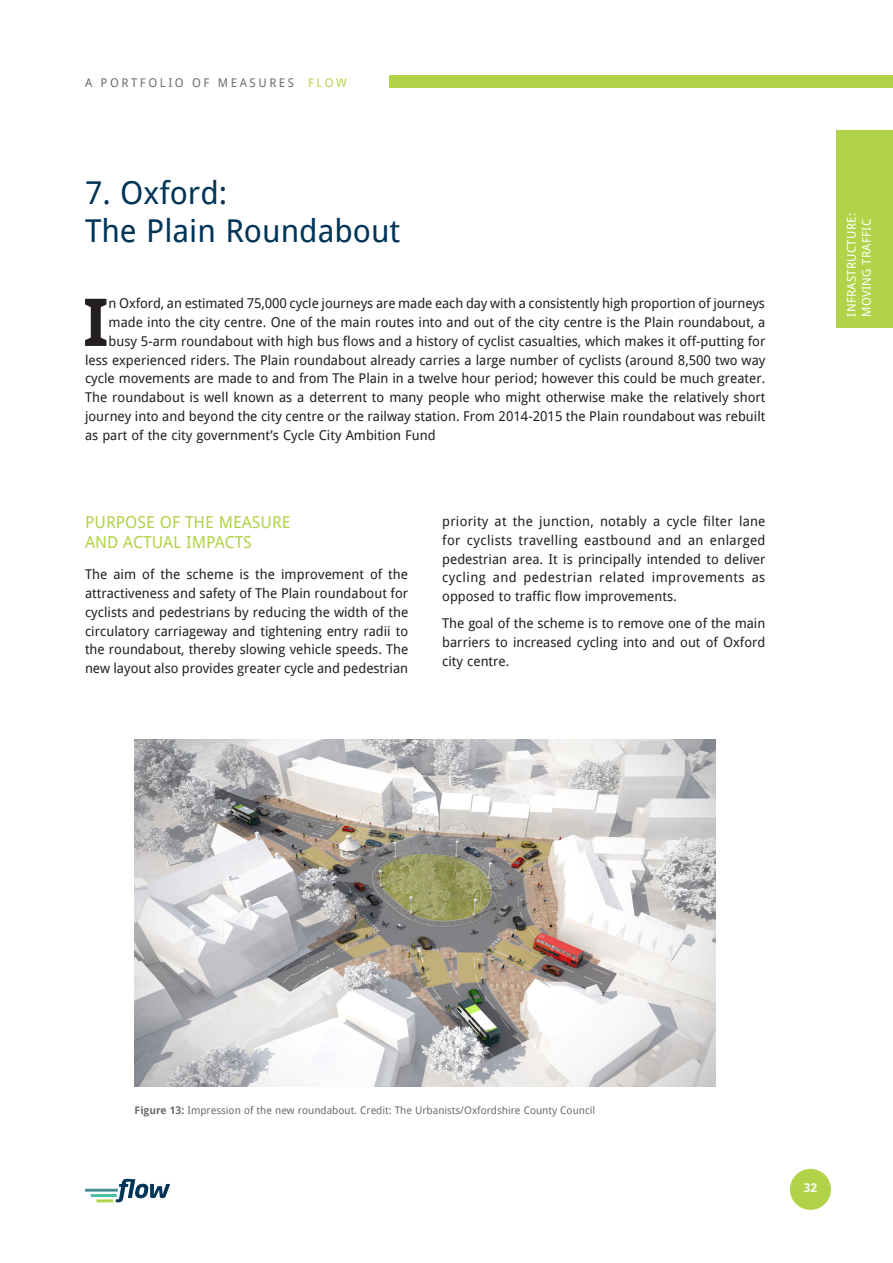
<style>
.page{position:relative;width:893px;height:1263px;background:#fff}
.page>*{position:absolute;margin:0;border:0;box-sizing:border-box;transform-origin:0 0}
.t1{font:700 66px "Droid Sans";color:#231f20}
.Heading_2{font:31.5px/37.5px "Droid Sans";color:#003557}
.Heading_3{font:16.5px/19.5px "Droid Sans";color:#b1d349}
.text{font:13.5px/18.8px "Droid Sans";color:#231f20;text-align:justify}
.t2{font:12px/15px "Droid Sans";letter-spacing:.025em;color:#fff}
.t3{font:12px "Droid Sans";letter-spacing:.215em;color:#6c6d70}
.t4{font:700 12px "Droid Sans";color:#fff}
.figure_and_table{font:10.5px "Droid Sans";color:#6c6d70}
.s1{color:#b1d349}
.s2{font-weight:700}
</style>
<div class="page">
<div style="left:837px;top:130px;width:56px;height:197px;background:#b1d349"></div>
<div style="left:389px;top:76px;width:504px;height:12px;background:#b1d349"></div>
<div style="left:790px;top:1169px;width:41px;height:41px;background:#b1d349;border-radius:50%"></div>
<hr style="left:91px;top:1194px;width:26px;height:3px;background:#46bfa5">
<hr style="left:96px;top:1199px;width:17px;height:3px;background:#b1d349">
<hr style="left:85px;top:1189px;width:33px;height:2px;background:#458d95">
<svg style="left:116px;top:1179px;width:54px;height:23px"></svg>
<img style="left:135px;top:740px;width:581px;height:346px">
<p class="t3" style="left:85px;top:75px;width:263px">A PORTFOLIO OF MEASURES <span class="s1">FLOW</span></p>
<p class="Heading_2" style="left:85px;top:173px;width:317px">7. Oxford:<br>The Plain Roundabout</p>
<p class="t1" style="left:83px;top:275px;width:27px">I</p>
<p class="text" style="left:109px;top:294px;width:658px">n Oxford, an estimated 75,000 cycle journeys are made each day with a consistently high proportion of journeys</p>
<p class="text" style="left:109px;top:313px;width:658px">made into the city centre. One of the main routes into and out of the city centre is the Plain roundabout, a</p>
<p class="text" style="left:109px;top:331px;width:658px">busy 5-arm roundabout with high bus flows and a history of cyclist casualties, which makes it off-putting for</p>
<p class="text" style="left:85px;top:350px;width:682px">less experienced riders. The Plain roundabout already carries a large number of cyclists (around 8,500 two way</p>
<p class="text" style="left:85px;top:369px;width:682px">cycle movements are made to and from The Plain in a twelve hour period; however this could be much greater.</p>
<p class="text" style="left:85px;top:388px;width:682px">The roundabout is well known as a deterrent to many people who might otherwise make the relatively short</p>
<p class="text" style="left:85px;top:406px;width:682px">journey into and beyond the city centre or the railway station. From 2014-2015 the Plain roundabout was rebuilt</p>
<p class="text" style="left:85px;top:425px;width:352px">as part of the city government’s Cycle City Ambition Fund</p>
<p class="Heading_3" style="left:85px;top:512px;width:207px">PURPOSE OF THE MEASURE<br>AND ACTUAL IMPACTS</p>
<p class="text" style="left:85px;top:565px;width:325px">The aim of the scheme is the improvement of the attractiveness and safety of The Plain roundabout for cyclists and pedestrians by reducing the width of the circulatory carriageway and tightening entry radii to the roundabout, thereby slowing vehicle speeds. The new layout also provides greater cycle and pedestrian</p>
<p class="text" style="left:442px;top:511px;width:325px">priority at the junction, notably a cycle filter lane for cyclists travelling eastbound and an enlarged pedestrian area. It is principally intended to deliver cycling and pedestrian related improvements as opposed to traffic flow improvements.</p>
<p class="text" style="left:442px;top:614px;width:325px">The goal of the scheme is to remove one of the main barriers to increased cycling into and out of Oxford city centre.</p>
<p class="t2" style="left:844px;top:317px;width:105px;rotate:-90deg">INFRASTRUCTURE:<br>MOVING TRAFFIC</p>
<p class="figure_and_table" style="left:135px;top:1103px;width:462px"><span class="s2">Figure 13:</span> Impression of the new roundabout. Credit: The Urbanists/Oxfordshire County Council</p>
<p class="t4" style="left:804px;top:1179px;width:15px">32</p>
</div>
